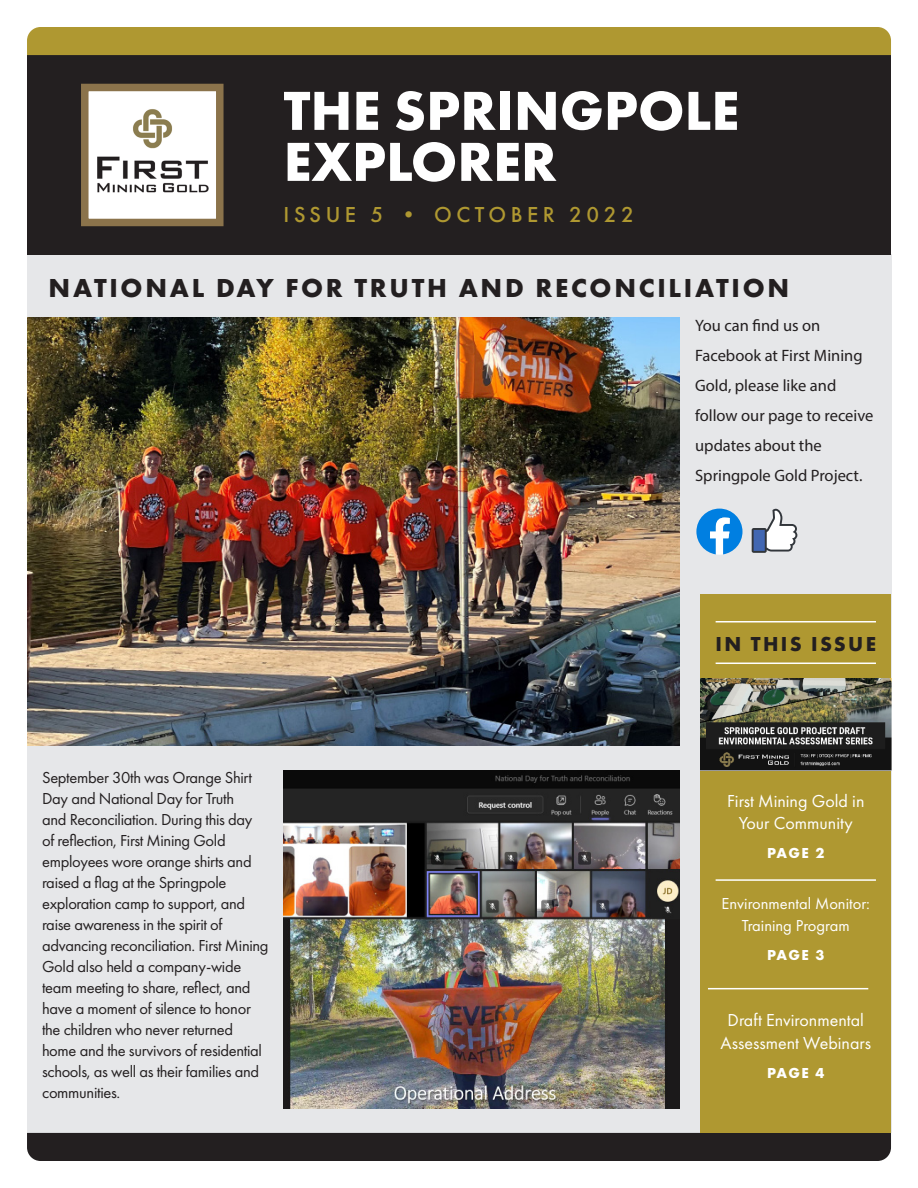
<style>
.page{position:relative;width:918px;height:1188px;background:#fff}
.page>*{position:absolute;margin:0;border:0;box-sizing:border-box;transform-origin:0 0}
.t1{font:700 57px "Futura PT";color:#fff}
.t2{font:700 27px "Futura PT";letter-spacing:.1em;color:#231f20}
.t3{font:500 22.5px "Futura PT";letter-spacing:.2em;color:#af9831}
.t4{font:700 21px "Futura PT";letter-spacing:.11em;color:#231f20}
.body_copy{font:18px/22.5px "Futura PT";color:#fff;text-align:center}
.body_copy-2{font:16.5px/21px "Futura PT";letter-spacing:-.02em;color:#231f20}
.header2{font:16.5px/30px "Myriad Pro";color:#231f20}
.body_copy-3{font:16.5px/22.5px "Futura PT";color:#fff;text-align:center}
.t5{font:700 15px "Futura PT";letter-spacing:.08em;color:#fff}
</style>
<div class="page">
<div style="left:27px;top:255px;width:864px;height:878px;background:#e6e7e9"></div>
<div style="left:27px;top:55px;width:864px;height:200px;background:#231f20"></div>
<div style="left:27px;top:27px;width:864px;height:28px;background:#af9831"></div>
<div style="left:27px;top:1133px;width:864px;height:28px;background:#231f20"></div>
<div style="left:701px;top:594px;width:190px;height:539px;background:#af9831"></div>
<div style="left:85px;top:87px;width:135px;height:135px;background:#fff"></div>
<img style="left:97px;top:109px;width:112px;height:84px">
<div style="left:81px;top:84px;width:143px;height:142px;border:8px solid #8b734b"></div>
<hr style="left:716px;top:663px;width:160px;height:1px;background:#fff">
<hr style="left:716px;top:621px;width:160px;height:1px;background:#fff">
<hr style="left:716px;top:879px;width:160px;height:2px;background:#fff">
<hr style="left:708px;top:988px;width:160px;height:1px;background:#fff">
<img style="left:284px;top:771px;width:395px;height:337px">
<img style="left:27px;top:318px;width:652px;height:428px">
<svg style="left:696px;top:509px;width:46px;height:46px"></svg>
<svg style="left:752px;top:509px;width:45px;height:44px"></svg>
<img style="left:701px;top:678px;width:190px;height:93px">
<p class="t1" style="left:284px;top:74px;width:457px">THE SPRINGPOLE</p>
<p class="t1" style="left:284px;top:125px;width:275px">EXPLORER</p>
<p class="t3" style="left:284px;top:201px;width:352px">ISSUE 5 • OCTOBER 2022</p>
<p class="t2" style="left:49px;top:271px;width:742px">NATIONAL DAY FOR TRUTH AND RECONCILIATION</p>
<p class="header2" style="left:695px;top:310px;width:180px">You can find us on<br>Facebook at First Mining<br>Gold, please like and follow our page to receive updates about the<br>Springpole Gold Project.</p>
<p class="body_copy-2" style="left:42px;top:767px;width:228px">September 30th was Orange Shirt<br>Day and National Day for Truth<br>and Reconciliation. During this day of reflection, First Mining Gold employees wore orange shirts and raised a flag at the Springpole exploration camp to support, and raise awareness in the spirit of advancing reconciliation. First Mining<br>Gold also held a company-wide team meeting to share, reflect, and have a moment of silence to honor the children who never returned home and the survivors of residential schools, as well as their families and communities.</p>
<p class="t4" style="left:716px;top:630px;width:162px">IN THIS ISSUE</p>
<p class="body_copy" style="left:727px;top:789px;width:139px">First Mining Gold in<br>Your Community</p>
<p class="t5" style="left:767px;top:844px;width:59px">PAGE 2</p>
<p class="body_copy-3" style="left:722px;top:892px;width:150px">Environmental Monitor:<br>Training Program</p>
<p class="t5" style="left:767px;top:946px;width:59px">PAGE 3</p>
<p class="body_copy" style="left:721px;top:1009px;width:152px">Draft Environmental<br>Assessment Webinars</p>
<p class="t5" style="left:767px;top:1063px;width:59px">PAGE 4</p>
</div>
